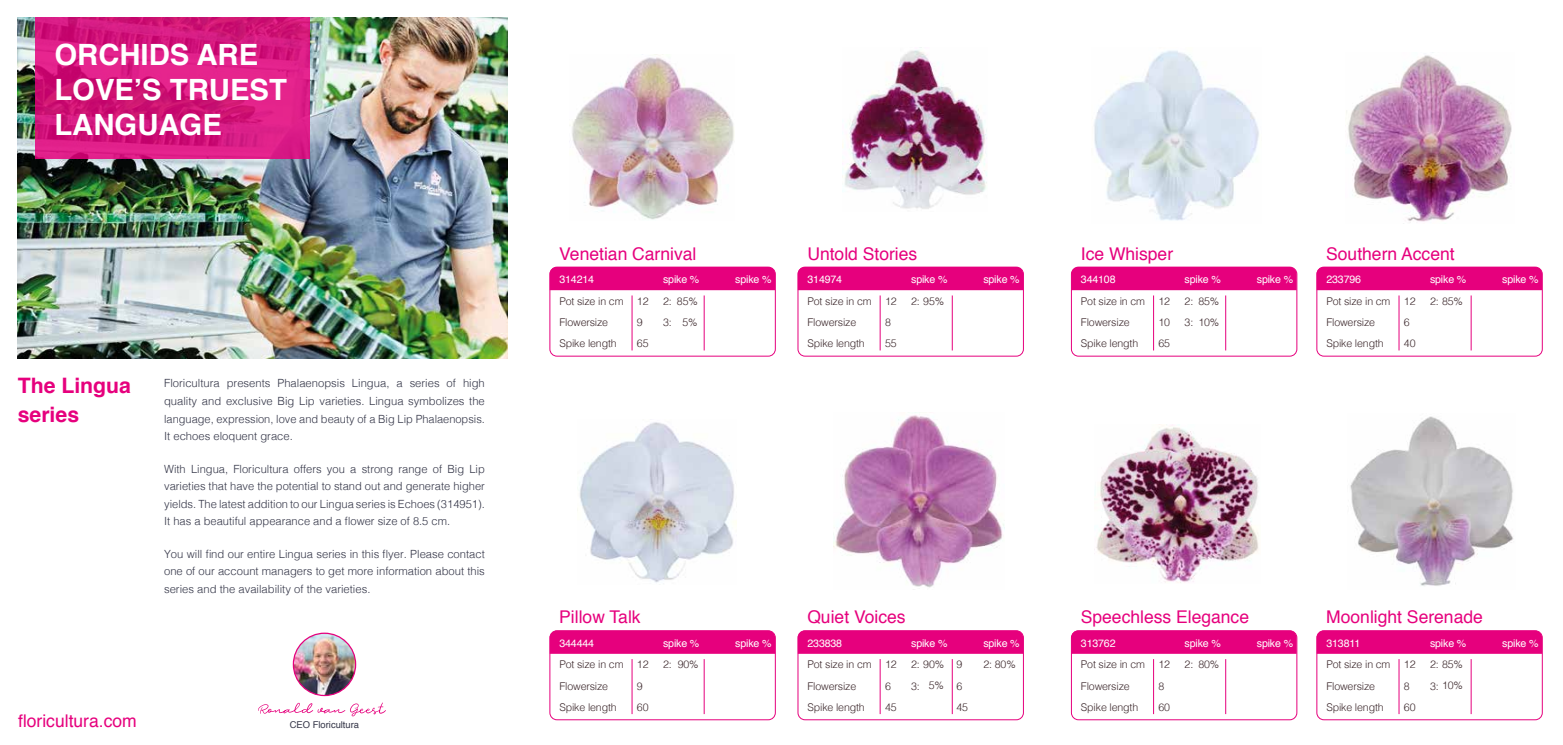
<style>
.page{position:relative;width:1563px;height:745px;background:#fff}
.page>*{position:absolute;margin:0;border:0;box-sizing:border-box;transform-origin:0 0}
.t1{font:700 29.25px/35.4px "Helvetica";color:#fff}
.t2{font:700 21.25px/28.8px "Helvetica";color:#e6007d}
.t3{font:17.5px "Helvetica";color:#e6007d}
.t4{font:300 11.25px/17.5px "Helvetica";color:#333547;text-align:justify}
.t5{font:300 10.62px/21.2px "Helvetica";letter-spacing:-.015em;color:#3c282c}
.t6{font:10.62px "Helvetica";letter-spacing:-.015em;color:#fff}
.t7{font:9.38px "Helvetica";color:#333547}
</style>
<div class="page">
<svg style="left:258px;top:702px;width:128px;height:14px"></svg>
<img style="left:293px;top:632px;width:63px;height:63px;border-radius:31px">
<div style="left:293px;top:632px;width:63px;height:63px;border:1px solid #e6007d;border-radius:50%"></div>
<img style="left:834px;top:412px;width:170px;height:176px">
<img style="left:1350px;top:416px;width:164px;height:170px">
<img style="left:579px;top:422px;width:157px;height:161px">
<img style="left:1346px;top:55px;width:166px;height:167px">
<img style="left:572px;top:57px;width:162px;height:163px">
<img style="left:844px;top:50px;width:143px;height:159px">
<img style="left:18px;top:18px;width:489px;height:340px">
<div style="left:550px;top:267px;width:225px;height:23px;background:#e6007d"></div>
<div style="left:550px;top:267px;width:225px;height:89px;border:1px solid #e6007d;border-radius:7px"></div>
<div style="left:798px;top:267px;width:225px;height:23px;background:#e6007d"></div>
<div style="left:798px;top:267px;width:225px;height:89px;border:1px solid #e6007d;border-radius:7px"></div>
<hr style="left:632px;top:295px;width:1px;height:55px;background:#e6007d">
<hr style="left:880px;top:295px;width:1px;height:55px;background:#e6007d">
<hr style="left:704px;top:295px;width:1px;height:55px;background:#e6007d">
<hr style="left:952px;top:295px;width:1px;height:55px;background:#e6007d">
<div style="left:1317px;top:267px;width:225px;height:23px;background:#e6007d"></div>
<div style="left:1316px;top:267px;width:226px;height:89px;border:1px solid #e6007d;border-radius:7px"></div>
<hr style="left:1398px;top:295px;width:1px;height:55px;background:#e6007d">
<hr style="left:1471px;top:295px;width:1px;height:55px;background:#e6007d">
<div style="left:1318px;top:631px;width:224px;height:22px;background:#e6007d"></div>
<div style="left:1316px;top:630px;width:226px;height:89px;border:1px solid #e6007d;border-radius:7px"></div>
<hr style="left:1398px;top:658px;width:1px;height:55px;background:#e6007d">
<hr style="left:1471px;top:658px;width:1px;height:55px;background:#e6007d">
<img style="left:1094px;top:50px;width:165px;height:171px">
<img style="left:1094px;top:424px;width:165px;height:159px">
<div style="left:1071px;top:267px;width:225px;height:23px;background:#e6007d"></div>
<div style="left:1071px;top:267px;width:226px;height:89px;border:1px solid #e6007d;border-radius:7px"></div>
<hr style="left:1153px;top:295px;width:1px;height:55px;background:#e6007d">
<hr style="left:1225px;top:295px;width:1px;height:55px;background:#e6007d">
<div style="left:1073px;top:631px;width:223px;height:22px;background:#e6007d"></div>
<div style="left:1071px;top:630px;width:226px;height:89px;border:1px solid #e6007d;border-radius:7px"></div>
<hr style="left:1153px;top:658px;width:1px;height:55px;background:#e6007d">
<hr style="left:1225px;top:658px;width:1px;height:55px;background:#e6007d">
<div style="left:550px;top:631px;width:225px;height:22px;background:#e6007d"></div>
<div style="left:550px;top:630px;width:225px;height:89px;border:1px solid #e6007d;border-radius:7px"></div>
<div style="left:798px;top:631px;width:225px;height:22px;background:#e6007d"></div>
<div style="left:798px;top:630px;width:225px;height:89px;border:1px solid #e6007d;border-radius:7px"></div>
<hr style="left:632px;top:658px;width:1px;height:55px;background:#e6007d">
<hr style="left:880px;top:658px;width:1px;height:55px;background:#e6007d">
<hr style="left:704px;top:658px;width:1px;height:55px;background:#e6007d">
<hr style="left:952px;top:658px;width:1px;height:55px;background:#e6007d">
<svg style="left:36px;top:18px;width:274px;height:141px"></svg>
<h1 class="t1" style="left:54px;top:37px;width:234px">ORCHIDS ARE<br>LOVE’S TRUEST<br>LANGUAGE</h1>
<h2 class="t2" style="left:18px;top:371px;width:115px">The Lingua series</h2>
<p class="t4" style="left:164px;top:373px;width:322px">Floricultura presents Phalaenopsis Lingua, a series of high quality and exclusive Big Lip varieties. Lingua symbolizes the language, expression, love and beauty of a Big Lip Phalaenopsis.<br>It echoes eloquent grace.</p>
<p class="t4" style="left:164px;top:458px;width:322px">With Lingua, Floricultura offers you a strong range of Big Lip varieties that have the potential to stand out and generate higher yields. The latest addition to our Lingua series is Echoes (314951).<br>It has a beautiful appearance and a flower size of 8.5 cm.</p>
<p class="t4" style="left:164px;top:543px;width:322px">You will find our entire Lingua series in this flyer. Please contact one of our account managers to get more information about this series and the availability of the varieties.</p>
<h3 class="t3" style="left:18px;top:707px;width:120px">floricultura.com</h3>
<p class="t7" style="left:290px;top:716px;width:71px">CEO Floricultura</p>
<h3 class="t3" style="left:559px;top:240px;width:139px">Venetian Carnival</h3>
<h3 class="t3" style="left:807px;top:240px;width:111px">Untold Stories</h3>
<p class="t6" style="left:559px;top:271px;width:36px">314214</p>
<p class="t5" style="left:559px;top:289px;width:66px">Pot size in cm<br>Flowersize<br>Spike length</p>
<p class="t6" style="left:663px;top:271px;width:38px">spike %</p>
<p class="t5" style="left:663px;top:289px;width:10px">2:<br>3:</p>
<p class="t6" style="left:735px;top:271px;width:38px">spike %</p>
<p class="t6" style="left:983px;top:271px;width:38px">spike %</p>
<p class="t6" style="left:911px;top:271px;width:38px">spike %</p>
<p class="t5" style="left:911px;top:289px;width:34px">2: 95%</p>
<p class="t6" style="left:807px;top:271px;width:36px">314974</p>
<p class="t5" style="left:807px;top:289px;width:66px">Pot size in cm<br>Flowersize<br>Spike length</p>
<p class="t5" style="left:677px;top:289px;width:22px;text-align:center">85%<br>5%</p>
<p class="t5" style="left:637px;top:289px;width:13px">12<br>9<br>65</p>
<p class="t5" style="left:885px;top:289px;width:13px">12<br>8<br>55</p>
<h3 class="t3" style="left:1081px;top:240px;width:94px">Ice Whisper</h3>
<p class="t6" style="left:1081px;top:271px;width:36px">344108</p>
<p class="t5" style="left:1081px;top:289px;width:66px">Pot size in cm<br>Flowersize<br>Spike length</p>
<p class="t5" style="left:1158px;top:289px;width:13px;text-align:justify">12<br>10<br>65</p>
<p class="t6" style="left:1184px;top:271px;width:38px">spike %</p>
<p class="t5" style="left:1184px;top:289px;width:10px">2:<br>3:</p>
<p class="t5" style="left:1198px;top:289px;width:22px">85%<br>10%</p>
<p class="t6" style="left:1257px;top:271px;width:38px">spike %</p>
<h3 class="t3" style="left:1326px;top:240px;width:130px">Southern Accent</h3>
<p class="t6" style="left:1326px;top:271px;width:36px">233796</p>
<p class="t5" style="left:1326px;top:289px;width:66px">Pot size in cm<br>Flowersize<br>Spike length</p>
<p class="t5" style="left:1404px;top:289px;width:13px">12<br>6<br>40</p>
<p class="t6" style="left:1430px;top:271px;width:38px">spike %</p>
<p class="t5" style="left:1430px;top:289px;width:34px">2: 85%</p>
<p class="t6" style="left:1502px;top:271px;width:38px">spike %</p>
<h3 class="t3" style="left:559px;top:603px;width:83px">Pillow Talk</h3>
<h3 class="t3" style="left:807px;top:603px;width:100px">Quiet Voices</h3>
<p class="t6" style="left:559px;top:634px;width:36px">344444</p>
<p class="t5" style="left:559px;top:652px;width:66px">Pot size in cm<br>Flowersize<br>Spike length</p>
<p class="t6" style="left:663px;top:634px;width:38px">spike %</p>
<p class="t5" style="left:663px;top:652px;width:10px">2:</p>
<p class="t6" style="left:735px;top:634px;width:38px">spike %</p>
<p class="t6" style="left:983px;top:634px;width:38px">spike %</p>
<p class="t6" style="left:911px;top:634px;width:38px">spike %</p>
<p class="t5" style="left:911px;top:652px;width:34px">2: 90%<br>3:</p>
<p class="t6" style="left:807px;top:634px;width:36px">233838</p>
<p class="t5" style="left:807px;top:652px;width:66px">Pot size in cm<br>Flowersize<br>Spike length</p>
<p class="t5" style="left:678px;top:652px;width:22px">90%</p>
<p class="t5" style="left:983px;top:652px;width:34px">2: 80%</p>
<p class="t5" style="left:929px;top:673px;width:17px">5%</p>
<p class="t5" style="left:637px;top:652px;width:13px">12<br>9<br>60</p>
<p class="t5" style="left:885px;top:652px;width:13px">12<br>6<br>45</p>
<p class="t5" style="left:956px;top:652px;width:13px">9<br>6<br>45</p>
<h3 class="t3" style="left:1081px;top:603px;width:170px">Speechless Elegance</h3>
<p class="t6" style="left:1081px;top:634px;width:36px">313762</p>
<p class="t5" style="left:1081px;top:652px;width:66px">Pot size in cm<br>Flowersize<br>Spike length</p>
<p class="t5" style="left:1158px;top:652px;width:13px">12<br>8<br>60</p>
<p class="t6" style="left:1184px;top:634px;width:38px">spike %</p>
<p class="t5" style="left:1184px;top:652px;width:10px">2:</p>
<p class="t5" style="left:1198px;top:652px;width:22px">80%</p>
<p class="t6" style="left:1257px;top:634px;width:38px">spike %</p>
<h3 class="t3" style="left:1326px;top:603px;width:158px">Moonlight Serenade</h3>
<p class="t6" style="left:1326px;top:634px;width:35px">313811</p>
<p class="t5" style="left:1326px;top:652px;width:66px">Pot size in cm<br>Flowersize<br>Spike length</p>
<p class="t5" style="left:1404px;top:652px;width:13px">12<br>8<br>60</p>
<p class="t6" style="left:1430px;top:634px;width:38px">spike %</p>
<p class="t5" style="left:1430px;top:652px;width:34px">2: 85%<br>3: 10%</p>
<p class="t6" style="left:1502px;top:634px;width:38px">spike %</p>
</div>
